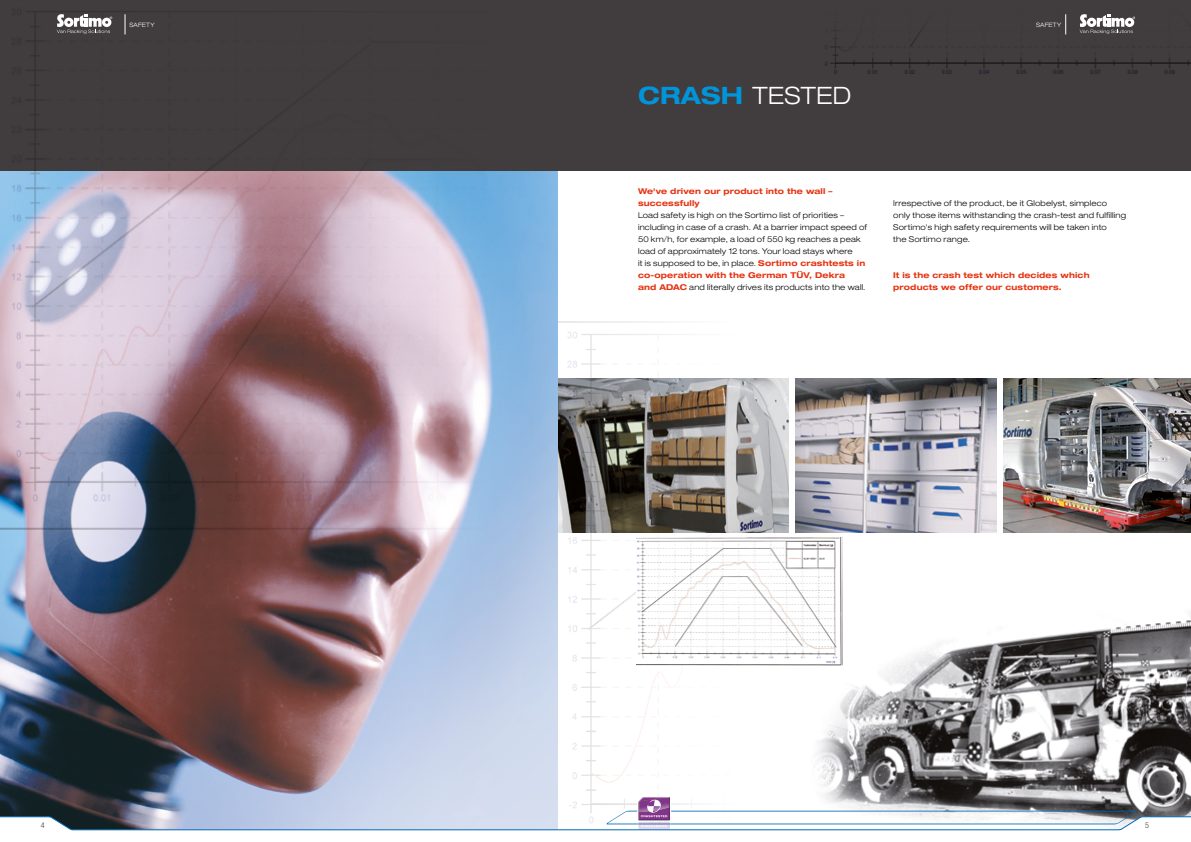
<style>
.page{position:relative;width:1191px;height:842px;background:#fff}
.page>*{position:absolute;margin:0;border:0;box-sizing:border-box;transform-origin:0 0}
.t1{font:300 expanded 24px "Helvetica Neue LT";letter-spacing:.01em;color:#fff}
.t2{font:300 expanded 8px/12px "Helvetica Neue LT";letter-spacing:.025em;color:#000}
.t3{font:700 expanded 8px/12px "Helvetica Neue LT";letter-spacing:.02em;color:#e6310e}
.t4{font:300 condensed 8px "Helvetica Neue LT";color:#413c3d}
.t5{font:300 expanded 6px "Helvetica Neue LT";letter-spacing:.035em;color:#fff}
.s1{font-weight:700;color:#0095db}
.s2{font-weight:700;color:#e6310e}
</style>
<div class="page">
<img style="left:795px;top:378px;width:201px;height:155px">
<img style="left:734px;top:378px;width:55px;height:155px">
<img style="left:557px;top:320px;width:177px;height:477px">
<img style="left:0;top:171px;width:557px;height:626px">
<div style="left:0;top:0;width:1191px;height:171px;background:#413c3d"></div>
<img style="left:825px;top:14px;width:366px;height:60px">
<img style="left:0;top:11px;width:489px;height:518px">
<img style="left:818px;top:576px;width:373px;height:221px">
<svg style="left:1079px;top:14px;width:56px;height:20px"></svg>
<svg style="left:1065px;top:14px;width:1px;height:20px"></svg>
<svg style="left:57px;top:14px;width:55px;height:20px"></svg>
<svg style="left:125px;top:14px;width:1px;height:20px"></svg>
<img style="left:636px;top:538px;width:206px;height:129px">
<div style="left:637px;top:795px;width:34px;height:25px;background:#fff"></div>
<div style="left:637px;top:796px;width:34px;height:24px;background:#fafaf9"></div>
<img style="left:1003px;top:378px;width:188px;height:155px">
<svg style="left:0;top:797px;width:1191px;height:34px"></svg>
<p class="t5" style="left:129px;top:21px;width:27px">SAFETY</p>
<p class="t5" style="left:1036px;top:21px;width:27px">SAFETY</p>
<h1 class="t1" style="left:638px;top:81px;width:215px"><span class="s1">CRASH</span> TESTED</h1>
<p class="t3" style="left:638px;top:185px;width:196px">We've driven our product into the wall – successfully</p>
<p class="t2" style="left:638px;top:209px;width:231px">Load safety is high on the Sortimo list of priorities – including in case of a crash. At a barrier impact speed of 50 km/h, for example, a load of 550 kg reaches a peak load of approximately 12 tons. Your load stays where<br>it is supposed to be, in place. <span class="s2">Sortimo crashtests in co-operation with the German TÜV, Dekra<br>and ADAC</span> and literally drives its products into the wall.</p>
<p class="t2" style="left:893px;top:197px;width:234px">Irrespective of the product, be it Globelyst, simpleco only those items withstanding the crash-test and fulfilling Sortimo's high safety requirements will be taken into<br>the Sortimo range.</p>
<p class="t3" style="left:893px;top:269px;width:198px">It is the crash test which decides which products we offer our customers.</p>
<p class="t4" style="left:41px;top:821px;width:5px">4</p>
<p class="t4" style="left:1145px;top:821px;width:5px">5</p>
</div>
